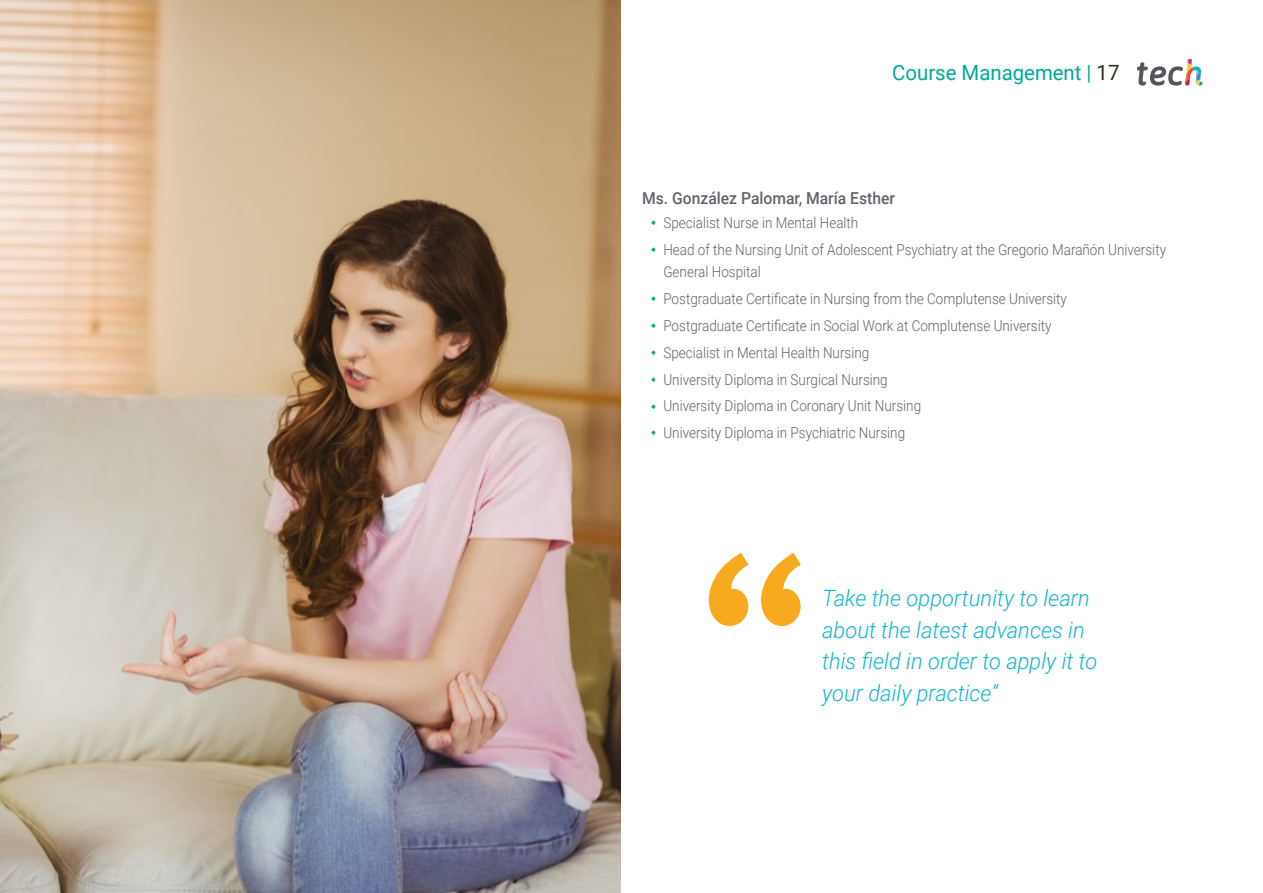
<style>
.page{position:relative;width:1263px;height:893px;background:#fff}
.page>*{position:absolute;margin:0;border:0;box-sizing:border-box;transform-origin:0 0}
.t1{font:italic 300 22.5px/31.5px "Roboto";color:#0fb6cf}
.t2{font:21px "Roboto";color:#00a996}
.t3{font:500 16.5px "Roboto";color:#61646a;scale:.95 1}
.t4{font:300 15px/26.7px "Roboto";color:#61646a;scale:.9 1}
.s1{color:#312e20}
</style>
<div class="page">
<img style="left:0;top:0;width:621px;height:893px">
<svg style="left:1137px;top:59px;width:65px;height:27px"></svg>
<svg style="left:709px;top:553px;width:92px;height:73px"></svg>
<h2 class="t2" style="left:892px;top:57px;width:229px">Course Management | <span class="s1">17</span></h2>
<p class="t3" style="left:642px;top:186px;width:268px">Ms. González Palomar, María Esther</p>
<p class="t4" style="left:663px;top:209px;width:560px">Specialist Nurse in Mental Health<br>Head of the Nursing Unit of Adolescent Psychiatry at the Gregorio Marañón University</p>
<p class="t4" style="left:663px;top:258px;width:450px">General Hospital<br>Postgraduate Certificate in Nursing from the Complutense University Postgraduate Certificate in Social Work at Complutense University Specialist in Mental Health Nursing<br>University Diploma in Surgical Nursing<br>University Diploma in Coronary Unit Nursing<br>University Diploma in Psychiatric Nursing</p>
<h1 class="t1" style="left:822px;top:581px;width:277px">Take the opportunity to learn about the latest advances in this field in order to apply it to your daily practice”</h1>
</div>
